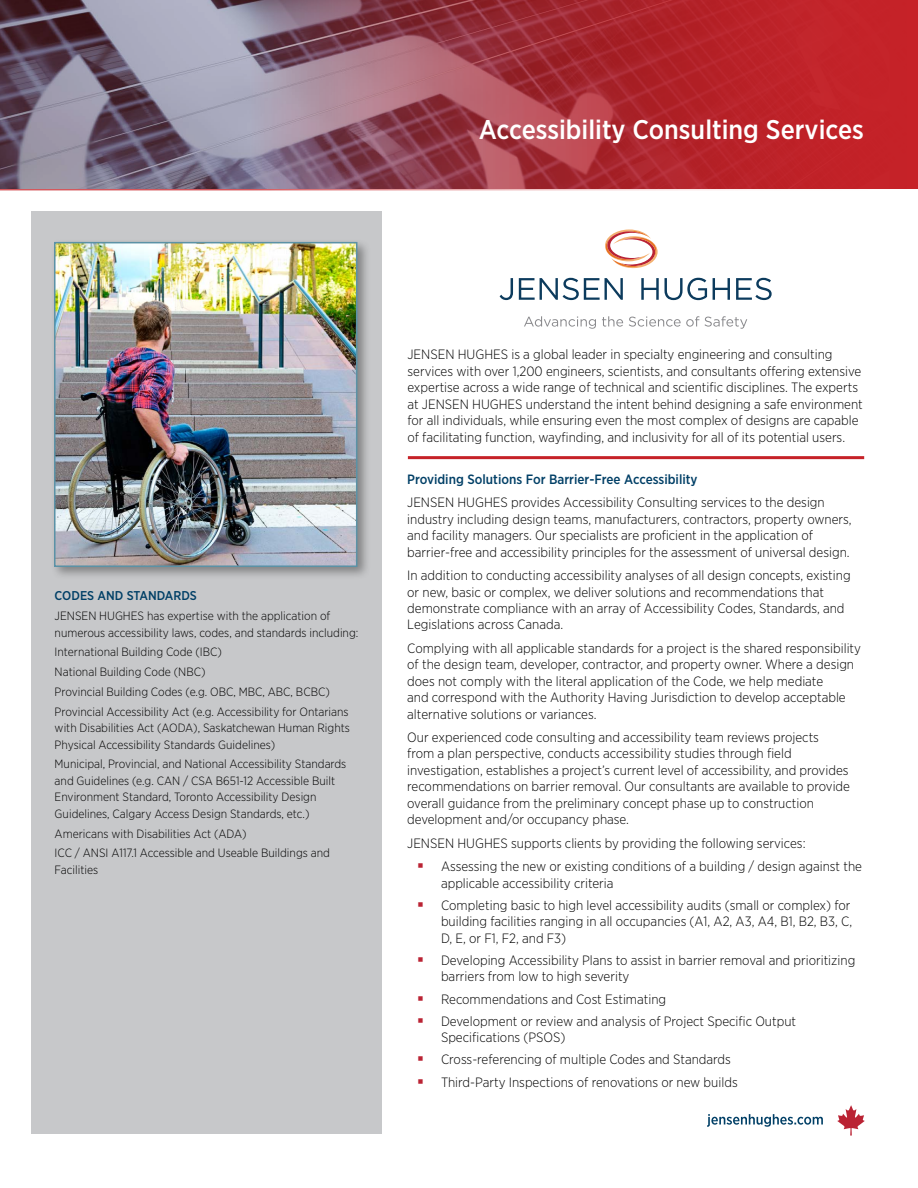
<style>
.page{position:relative;width:918px;height:1188px;background:#fff}
.page>*{position:absolute;margin:0;border:0;box-sizing:border-box;transform-origin:0 0}
.t1{font:500 27px "Gotham Narrow";color:#fff}
.t2{font:300 13.5px/16.5px "Gotham Narrow";color:#000}
.t3{font:500 13.5px "Gotham Narrow";color:#003f66}
.t4{font:500 12.75px "Gotham Narrow";color:#003f66}
.t5{font:300 12px/16.5px "Gotham Narrow";color:#000}
</style>
<div class="page">
<div style="left:31px;top:212px;width:351px;height:922px;background:#c7c8ca"></div>
<svg style="left:605px;top:229px;width:53px;height:39px"></svg>
<svg style="left:500px;top:278px;width:13px;height:22px"></svg>
<svg style="left:519px;top:278px;width:104px;height:22px"></svg>
<svg style="left:641px;top:278px;width:18px;height:22px"></svg>
<svg style="left:665px;top:278px;width:42px;height:22px"></svg>
<svg style="left:713px;top:278px;width:17px;height:22px"></svg>
<svg style="left:736px;top:278px;width:36px;height:22px"></svg>
<svg style="left:524px;top:316px;width:72px;height:13px"></svg>
<svg style="left:602px;top:316px;width:21px;height:11px"></svg>
<svg style="left:629px;top:316px;width:118px;height:13px"></svg>
<svg style="left:707px;top:1114px;width:116px;height:13px"></svg>
<svg style="left:837px;top:1105px;width:28px;height:31px"></svg>
<svg style="left:0;top:0;width:918px;height:190px;background:#9f4c59"></svg>
<div style="left:50px;top:238px;width:321px;height:342px;background:#000;opacity:.35"></div>
<img style="left:57px;top:245px;width:297px;height:319px">
<div style="left:54px;top:242px;width:303px;height:325px;border:2px solid #5b92a6"></div>
<div style="left:408px;top:456px;width:456px;height:3px;border:2px solid #c62228"></div>
<h1 class="t1" style="left:479px;top:112px;width:387px">Accessibility Consulting Services</h1>
<p class="t4" style="left:55px;top:588px;width:144px">CODES AND STANDARDS</p>
<p class="t5" style="left:55px;top:607px;width:305px">JENSEN HUGHES has expertise with the application of numerous accessibility laws, codes, and standards including:</p>
<p class="t5" style="left:55px;top:642px;width:296px;line-height:19.8px">International Building Code (IBC)<br>National Building Code (NBC)<br>Provincial Building Codes (e.g. OBC, MBC, ABC, BCBC)<br>Provincial Accessibility Act (e.g. Accessibility for Ontarians</p>
<p class="t5" style="left:55px;top:719px;width:297px">with Disabilities Act (AODA), Saskatchewan Human Rights<br>Physical Accessibility Standards Guidelines)</p>
<p class="t5" style="left:55px;top:756px;width:293px">Municipal, Provincial, and National Accessibility Standards and Guidelines (e.g. CAN / CSA B651-12 Accessible Built Environment Standard, Toronto Accessibility Design Guidelines, Calgary Access Design Standards, etc.)</p>
<p class="t5" style="left:55px;top:823px;width:277px;line-height:19.8px">Americans with Disabilities Act (ADA)<br>ICC / ANSI A117.1 Accessible and Useable Buildings and</p>
<p class="t5" style="left:55px;top:861px;width:45px">Facilities</p>
<p class="t2" style="left:407px;top:346px;width:457px">JENSEN HUGHES is a global leader in specialty engineering and consulting services with over 1,200 engineers, scientists, and consultants offering extensive expertise across a wide range of technical and scientific disciplines. The experts at JENSEN HUGHES understand the intent behind designing a safe environment for all individuals, while ensuring even the most complex of designs are capable of facilitating function, wayfinding, and inclusivity for all of its potential users.</p>
<p class="t3" style="left:407px;top:471px;width:292px">Providing Solutions For Barrier-Free Accessibility</p>
<p class="t2" style="left:407px;top:494px;width:446px">JENSEN HUGHES provides Accessibility Consulting services to the design industry including design teams, manufacturers, contractors, property owners, and facility managers. Our specialists are proficient in the application of barrier‑free and accessibility principles for the assessment of universal design.</p>
<p class="t2" style="left:407px;top:567px;width:445px">In addition to conducting accessibility analyses of all design concepts, existing or new, basic or complex, we deliver solutions and recommendations that demonstrate compliance with an array of Accessibility Codes, Standards, and Legislations across Canada.</p>
<p class="t2" style="left:407px;top:639px;width:455px">Complying with all applicable standards for a project is the shared responsibility of the design team, developer, contractor, and property owner. Where a design does not comply with the literal application of the Code, we help mediate<br>and correspond with the Authority Having Jurisdiction to develop acceptable alternative solutions or variances.</p>
<p class="t2" style="left:407px;top:729px;width:444px">Our experienced code consulting and accessibility team reviews projects<br>from a plan perspective, conducts accessibility studies through field investigation, establishes a project’s current level of accessibility, and provides recommendations on barrier removal. Our consultants are available to provide overall guidance from the preliminary concept phase up to construction development and/or occupancy phase.</p>
<p class="t2" style="left:441px;top:831px;width:423px;line-height:23.2px;text-indent:-34px">JENSEN HUGHES supports clients by providing the following services:<br>Assessing the new or existing conditions of a building / design against the</p>
<p class="t2" style="left:441px;top:871px;width:411px;line-height:22.2px">applicable accessibility criteria<br>Completing basic to high level accessibility audits (small or complex) for</p>
<p class="t2" style="left:441px;top:913px;width:413px">building facilities ranging in all occupancies (A1, A2, A3, A4, B1, B2, B3, C,<br>D, E, or F1, F2, and F3)</p>
<p class="t2" style="left:441px;top:952px;width:416px">Developing Accessibility Plans to assist in barrier removal and prioritizing barriers from low to high severity</p>
<p class="t2" style="left:441px;top:987px;width:357px;line-height:22.2px">Recommendations and Cost Estimating<br>Development or review and analysis of Project Specific Output</p>
<p class="t2" style="left:441px;top:1026px;width:298px;line-height:22.2px">Specifications (PSOS)<br>Cross-referencing of multiple Codes and Standards<br>Third-Party Inspections of renovations or new builds</p>
</div>
